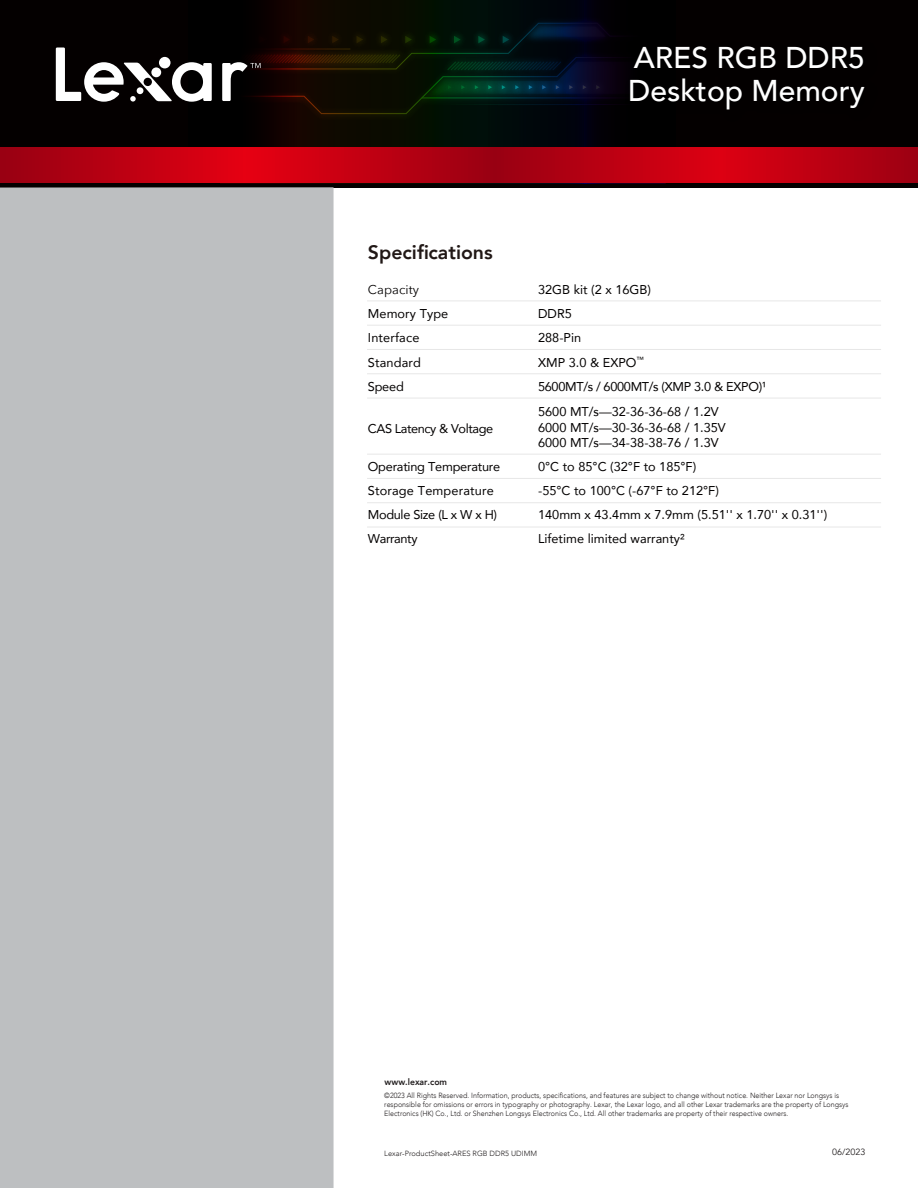
<style>
.page{position:relative;width:918px;height:1188px;background:#fff}
.page>*{position:absolute;margin:0;border:0;box-sizing:border-box;transform-origin:0 0}
.t1{font:500 30px/33px "Avenir";color:#fff}
.t2{font:800 19.5px "Avenir";color:#211816}
.t3{font:12.75px/15.3px "Avenir";color:#030000}
.t4{font:12.75px "Avenir";letter-spacing:-.025em;color:#030000}
.t5{font:12.75px "Avenir";letter-spacing:-.03em;color:#030000}
.t6{font:12.75px "Avenir";letter-spacing:-.02em;color:#030000}
.t7{font:12.75px "Avenir Next";letter-spacing:.005em;color:#030000}
.t8{font:800 9px "Avenir";color:#211d1e;scale:.96 1}
.t9{font:9px "Avenir";color:#221e1f}
.t10{font:300 7.5px/8.6px "Avenir";color:#211d1e;scale:.95 1}
.t11{font:300 7.5px "Avenir";color:#221e1f}
</style>
<div class="page">
<hr style="left:367px;top:325px;width:514px;height:1px;background:#e7e7e7">
<hr style="left:367px;top:301px;width:514px;height:1px;background:#e7e7e7">
<hr style="left:367px;top:373px;width:514px;height:1px;background:#e7e7e7">
<hr style="left:367px;top:349px;width:514px;height:1px;background:#e7e7e7">
<hr style="left:367px;top:527px;width:514px;height:1px;background:#e7e7e7">
<hr style="left:367px;top:502px;width:514px;height:1px;background:#e7e7e7">
<hr style="left:367px;top:478px;width:514px;height:1px;background:#e7e7e7">
<hr style="left:367px;top:454px;width:514px;height:1px;background:#e7e7e7">
<hr style="left:367px;top:398px;width:514px;height:1px;background:#e7e7e7">
<div style="left:0;top:183px;width:918px;height:5px;background:#040000"></div>
<div style="left:0;top:0;width:918px;height:162px;background:#040000"></div>
<div style="left:189px;top:0;width:195px;height:153px;background:#0c0100"></div>
<div style="left:374px;top:0;width:301px;height:151px;background:linear-gradient(to right,#051205,#000008)"></div>
<svg style="left:0;top:148px;width:918px;height:35px;background:#bd0012"></svg>
<div style="left:0;top:187px;width:334px;height:1001px;background:#bdbfc1"></div>
<svg style="left:56px;top:23px;width:559px;height:91px"></svg>
<h1 class="t1" style="left:628px;top:39px;width:238px">ARES RGB DDR5<br>Desktop Memory</h1>
<h2 class="t2" style="left:368px;top:237px;width:126px">Specifications</h2>
<h3 class="t7" style="left:368px;top:279px;width:53px">Capacity</h3>
<h3 class="t3" style="left:538px;top:282px;width:114px">32GB kit (2 x 16GB)</h3>
<h3 class="t3" style="left:368px;top:306px;width:82px">Memory Type</h3>
<h3 class="t3" style="left:538px;top:306px;width:35px">DDR5</h3>
<h3 class="t3" style="left:368px;top:330px;width:53px">Interface</h3>
<h3 class="t3" style="left:538px;top:330px;width:45px">288-Pin</h3>
<h3 class="t4" style="left:538px;top:376px;width:230px">5600MT/s / 6000MT/s (XMP 3.0 &amp; EXPO)¹</h3>
<h3 class="t3" style="left:368px;top:354px;width:55px">Standard</h3>
<h3 class="t3" style="left:538px;top:354px;width:107px">XMP 3.0 &amp; EXPO<sup>™</sup></h3>
<h3 class="t3" style="left:368px;top:378px;width:37px">Speed</h3>
<h3 class="t5" style="left:368px;top:418px;width:127px">CAS Latency &amp; Voltage</h3>
<h3 class="t3" style="left:538px;top:404px;width:189px">5600 MT/s—32-36-36-68 / 1.2V<br>6000 MT/s—30-36-36-68 / 1.35V<br>6000 MT/s—34-38-38-76 / 1.3V</h3>
<h3 class="t6" style="left:368px;top:456px;width:134px">Operating Temperature</h3>
<h3 class="t3" style="left:538px;top:458px;width:160px">0°C to 85°C (32°F to 185°F)</h3>
<h3 class="t3" style="left:368px;top:482px;width:128px">Storage Temperature</h3>
<h3 class="t3" style="left:538px;top:482px;width:182px">-55°C to 100°C (-67°F to 212°F)</h3>
<h3 class="t4" style="left:368px;top:504px;width:131px">Module Size (L x W x H)</h3>
<h3 class="t3" style="left:538px;top:506px;width:291px">140mm x 43.4mm x 7.9mm (5.51'' x 1.70'' x 0.31'')</h3>
<h3 class="t5" style="left:368px;top:528px;width:51px">Warranty</h3>
<h3 class="t3" style="left:538px;top:531px;width:148px">Lifetime limited warranty²</h3>
<p class="t8" style="left:385px;top:1075px;width:67px">www.lexar.com</p>
<p class="t10" style="left:384px;top:1092px;width:490px">©2023 All Rights Reserved. Information, products, specifications, and features are subject to change without notice. Neither Lexar nor Longsys is responsible for omissions or errors in typography or photography. Lexar, the Lexar logo, and all other Lexar trademarks are the property of Longsys<br>Electronics (HK) Co., Ltd. or Shenzhen Longsys Electronics Co., Ltd. All other trademarks are property of their respective owners.</p>
<p class="t11" style="left:384px;top:1149px;width:154px">Lexar-ProductSheet-ARES RGB DDR5 UDIMM</p>
<p class="t9" style="left:832px;top:1147px;width:35px">06/2023</p>
</div>
